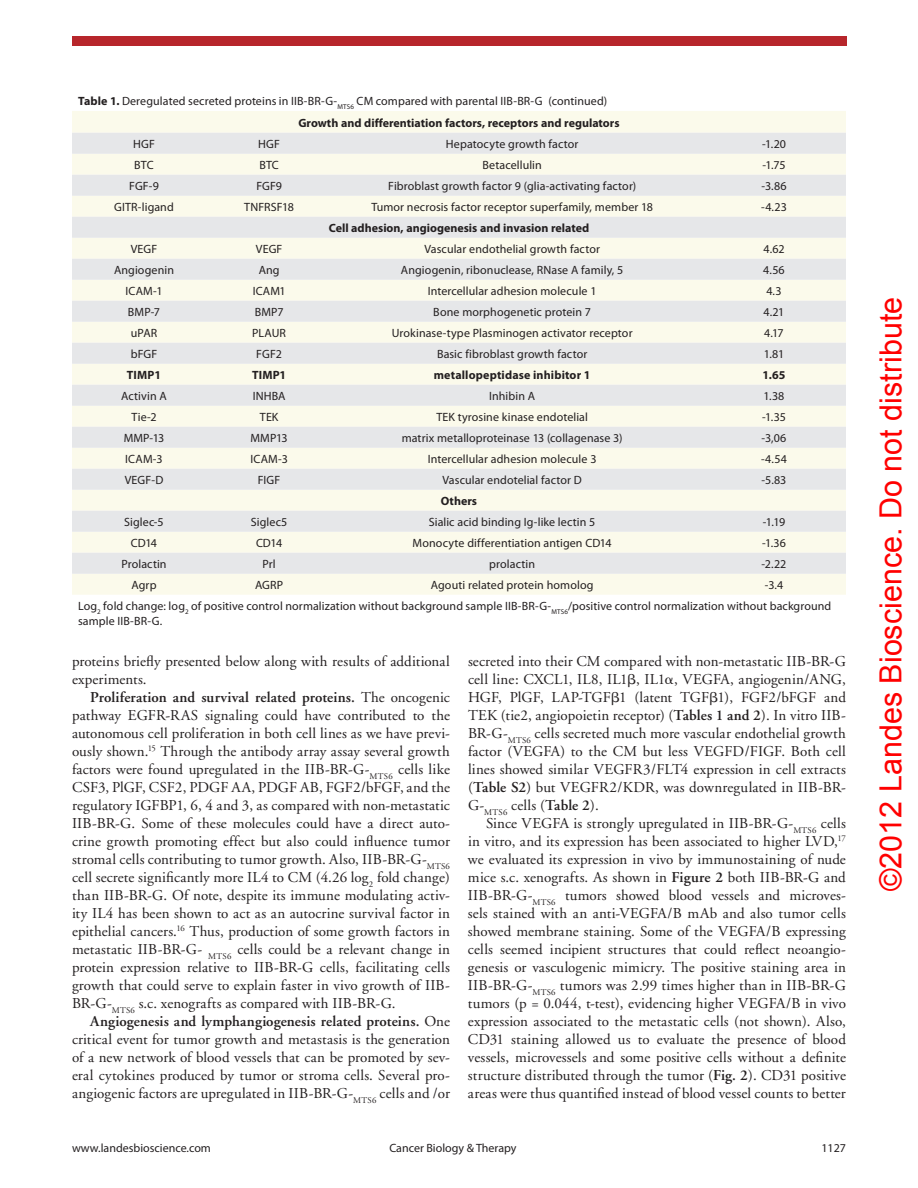
<style>
.page{position:relative;width:918px;height:1188px;background:#fff}
.page>*{position:absolute;margin:0;border:0;box-sizing:border-box;transform-origin:0 0}
.t1{font:30.45px "Arial";color:#f00}
.t2{font:15px/18px "Adobe Garamond";letter-spacing:.01em;color:#231f20;text-align:justify}
.t3{font:12px/21.8px "Myriad Pro";letter-spacing:.01em;color:#231f20}
.t4{font:700 12px "Myriad Pro";color:#231f20}
.s1{font-weight:700}
.s2{font-weight:600}
.s3{font-family:"Universal Std Greekw Math Pi"}
</style>
<div class="page">
<div style="left:72px;top:36px;width:774px;height:10px;background:#b7262b"></div>
<div style="left:72px;top:111px;width:774px;height:484px;background:#fbfaeb"></div>
<svg style="left:72px;top:133px;width:774px;height:441px;background:#f0f0ea"></svg>
<p class="t3" style="left:549px;top:89px;width:60px">(continued)</p>
<p class="t3" style="left:298px;top:90px;width:323px;text-indent:-220px"><span class="s1">Table 1.</span> Deregulated secreted proteins in IIB-BR-G-<sub>MTS6</sub> CM compared with parental IIB-BR-G<br><span class="s1">Growth and differentiation factors, receptors and regulators</span></p>
<p class="t3" style="left:133px;top:133px;width:23px">HGF</p>
<p class="t3" style="left:258px;top:133px;width:23px">HGF</p>
<p class="t3" style="left:446px;top:133px;width:134px">Hepatocyte growth factor</p>
<p class="t3" style="left:762px;top:133px;width:25px">-1.20</p>
<p class="t3" style="left:134px;top:154px;width:21px">BTC</p>
<p class="t3" style="left:259px;top:154px;width:21px">BTC</p>
<p class="t3" style="left:483px;top:154px;width:61px">Betacellulin</p>
<p class="t3" style="left:762px;top:154px;width:25px">-1.75</p>
<p class="t3" style="left:129px;top:175px;width:31px">FGF-9</p>
<p class="t3" style="left:256px;top:175px;width:27px">FGF9</p>
<p class="t3" style="left:388px;top:175px;width:249px">Fibroblast growth factor 9 (glia-activating factor)</p>
<p class="t3" style="left:762px;top:175px;width:27px">-3.86</p>
<p class="t3" style="left:114px;top:196px;width:61px">GITR-ligand</p>
<p class="t3" style="left:244px;top:196px;width:51px">TNFRSF18</p>
<p class="t3" style="left:371px;top:196px;width:283px">Tumor necrosis factor receptor superfamily, member 18</p>
<p class="t3" style="left:761px;top:196px;width:27px">-4.23</p>
<p class="t4" style="left:329px;top:220px;width:262px">Cell adhesion, angiogenesis and invasion related</p>
<p class="t3" style="left:131px;top:238px;width:28px">VEGF</p>
<p class="t3" style="left:256px;top:238px;width:28px">VEGF</p>
<p class="t3" style="left:424px;top:238px;width:177px">Vascular endothelial growth factor</p>
<p class="t3" style="left:763px;top:238px;width:23px">4.62</p>
<p class="t3" style="left:114px;top:259px;width:61px">Angiogenin</p>
<p class="t3" style="left:259px;top:259px;width:22px">Ang</p>
<p class="t3" style="left:401px;top:259px;width:224px">Angiogenin, ribonuclease, RNase A family, 5</p>
<p class="t3" style="left:763px;top:259px;width:23px">4.56</p>
<p class="t3" style="left:126px;top:280px;width:38px">ICAM-1</p>
<p class="t3" style="left:253px;top:280px;width:35px">ICAM1</p>
<p class="t3" style="left:428px;top:280px;width:170px">Intercellular adhesion molecule 1</p>
<p class="t3" style="left:766px;top:280px;width:17px">4.3</p>
<p class="t3" style="left:128px;top:301px;width:34px">BMP-7</p>
<p class="t3" style="left:255px;top:301px;width:30px">BMP7</p>
<p class="t3" style="left:433px;top:301px;width:159px">Bone morphogenetic protein 7</p>
<p class="t3" style="left:764px;top:301px;width:22px">4.21</p>
<p class="t3" style="left:131px;top:322px;width:28px">uPAR</p>
<p class="t3" style="left:252px;top:322px;width:35px">PLAUR</p>
<p class="t3" style="left:392px;top:322px;width:242px">Urokinase-type Plasminogen activator receptor</p>
<p class="t3" style="left:764px;top:322px;width:21px">4.17</p>
<p class="t3" style="left:131px;top:343px;width:28px">bFGF</p>
<p class="t3" style="left:256px;top:343px;width:27px">FGF2</p>
<p class="t3" style="left:437px;top:343px;width:152px">Basic fibroblast growth factor</p>
<p class="t3" style="left:764px;top:343px;width:22px">1.81</p>
<p class="t4" style="left:127px;top:367px;width:36px">TIMP1</p>
<p class="t4" style="left:252px;top:367px;width:36px">TIMP1</p>
<p class="t4" style="left:434px;top:367px;width:158px">metallopeptidase inhibitor 1</p>
<p class="t4" style="left:763px;top:367px;width:24px">1.65</p>
<p class="t3" style="left:121px;top:385px;width:47px">Activin A</p>
<p class="t3" style="left:253px;top:385px;width:34px">INHBA</p>
<p class="t3" style="left:489px;top:385px;width:47px">Inhibin A</p>
<p class="t3" style="left:764px;top:385px;width:22px">1.38</p>
<p class="t3" style="left:132px;top:406px;width:26px">Tie-2</p>
<p class="t3" style="left:260px;top:406px;width:20px">TEK</p>
<p class="t3" style="left:436px;top:406px;width:153px">TEK tyrosine kinase endotelial</p>
<p class="t3" style="left:762px;top:406px;width:25px">-1.35</p>
<p class="t3" style="left:124px;top:427px;width:42px">MMP-13</p>
<p class="t3" style="left:251px;top:427px;width:39px">MMP13</p>
<p class="t3" style="left:402px;top:427px;width:222px">matrix metalloproteinase 13 (collagenase 3)</p>
<p class="t3" style="left:762px;top:427px;width:26px">-3,06</p>
<p class="t3" style="left:125px;top:448px;width:39px">ICAM-3</p>
<p class="t3" style="left:250px;top:448px;width:39px">ICAM-3</p>
<p class="t3" style="left:428px;top:448px;width:170px">Intercellular adhesion molecule 3</p>
<p class="t3" style="left:761px;top:448px;width:27px">-4.54</p>
<p class="t3" style="left:125px;top:469px;width:40px">VEGF-D</p>
<p class="t3" style="left:258px;top:469px;width:24px">FIGF</p>
<p class="t3" style="left:442px;top:469px;width:141px">Vascular endotelial factor D</p>
<p class="t3" style="left:762px;top:469px;width:26px">-5.83</p>
<p class="t4" style="left:441px;top:493px;width:38px">Others</p>
<p class="t3" style="left:124px;top:511px;width:41px">Siglec-5</p>
<p class="t3" style="left:251px;top:511px;width:38px">Siglec5</p>
<p class="t3" style="left:429px;top:511px;width:168px">Sialic acid binding Ig-like lectin 5</p>
<p class="t3" style="left:763px;top:511px;width:24px">-1.19</p>
<p class="t3" style="left:131px;top:532px;width:28px">CD14</p>
<p class="t3" style="left:256px;top:532px;width:28px">CD14</p>
<p class="t3" style="left:413px;top:532px;width:201px">Monocyte differentiation antigen CD14</p>
<p class="t3" style="left:762px;top:532px;width:25px">-1.36</p>
<p class="t3" style="left:121px;top:553px;width:47px">Prolactin</p>
<p class="t3" style="left:263px;top:553px;width:15px">Prl</p>
<p class="t3" style="left:489px;top:553px;width:47px">prolactin</p>
<p class="t3" style="left:762px;top:553px;width:26px">-2.22</p>
<p class="t3" style="left:132px;top:574px;width:27px">Agrp</p>
<p class="t3" style="left:255px;top:574px;width:28px">AGRP</p>
<p class="t3" style="left:431px;top:574px;width:164px">Agouti related protein homolog</p>
<p class="t3" style="left:78px;top:574px;width:755px;line-height:21px;text-indent:687px">-3.4<br>Log<sub>2</sub> fold change: log<sub>2</sub> of positive control normalization without background sample IIB-BR-G-<sub>MTS6</sub>/positive control normalization without background</p>
<p class="t3" style="left:78px;top:610px;width:86px">sample IIB-BR-G.</p>
<p class="t2" style="left:72px;top:653px;width:379px">proteins briefly presented below along with results of additional experiments.</p>
<p class="t2" style="left:72px;top:689px;width:379px;text-indent:18px"><span class="s2">Proliferation and survival related proteins.</span> The oncogenic pathway EGFR-RAS signaling could have contributed to the autonomous cell proliferation in both cell lines as we have previ&shy;ously shown.<sup>15</sup> Through the antibody array assay several growth factors were found upregulated in the IIB-BR-G-<sub>MTS6</sub> cells like CSF3, PlGF, CSF2, PDGF AA, PDGF AB, FGF2/bFGF, and the regulatory IGFBP1, 6, 4 and 3, as compared with non-metastatic IIB-BR-G. Some of these molecules could have a direct auto&shy;crine growth promoting effect but also could influence tumor stromal cells contributing to tumor growth. Also, IIB-BR-G-<sub>MTS6 </sub>cell secrete significantly more IL4 to CM (4.26 log<sub>2</sub> fold change) than IIB-BR-G. Of note, despite its immune modulating activ&shy;ity IL4 has been shown to act as an autocrine survival factor in epithelial cancers.<sup>16</sup> Thus, production of some growth factors in metastatic IIB-BR-G- <sub>MTS6</sub> cells could be a relevant change in protein expression relative to IIB-BR-G cells, facilitating cells growth that could serve to explain faster in vivo growth of IIB-BR-G-<sub>MTS6</sub> s.c. xenografts as compared with IIB-BR-G.</p>
<p class="t2" style="left:72px;top:1013px;width:379px;text-indent:18px"><span class="s2">Angiogenesis and lymphangiogenesis related proteins.</span> One critical event for tumor growth and metastasis is the generation of a new network of blood vessels that can be promoted by sev&shy;eral cytokines produced by tumor or stroma cells. Several pro&shy;angiogenic factors are upregulated in IIB-BR-G-<sub>MTS6</sub> cells and /or</p>
<p class="t2" style="left:468px;top:653px;width:379px">secreted into their CM compared with non-metastatic IIB-BR-G cell line: CXCL1, IL8, IL1<span class="s3">β</span>, IL1<span class="s3">α</span>, VEGFA, angiogenin/ANG, HGF, PlGF, LAP-TGF<span class="s3">β</span>1 (latent TGF<span class="s3">β</span>1), FGF2/bFGF and TEK (tie2, angiopoietin receptor) (<span class="s2">Tables 1 and 2</span>). In vitro IIB-BR-G-<sub>MTS6</sub> cells secreted much more vascular endothelial growth factor (VEGFA) to the CM but less VEGFD/FIGF. Both cell lines showed similar VEGFR3/FLT4 expression in cell extracts (<span class="s2">Table S2</span>) but VEGFR2/KDR, was downregulated in IIB-BR-G-<sub>MTS6</sub> cells (<span class="s2">Table 2</span>).</p>
<p class="t2" style="left:468px;top:815px;width:380px;text-indent:18px">Since VEGFA is strongly upregulated in IIB-BR-G-<sub>MTS6</sub> cells in vitro, and its expression has been associated to higher LVD,<sup>17 </sup>we evaluated its expression in vivo by immunostaining of nude mice s.c. xenografts. As shown in <span class="s2">Figure 2</span> both IIB-BR-G and IIB-BR-G-<sub>MTS6</sub> tumors showed blood vessels and microves&shy;sels stained with an anti-VEGFA/B mAb and also tumor cells showed membrane staining. Some of the VEGFA/B expressing cells seemed incipient structures that could reflect neoangio&shy;genesis or vasculogenic mimicry. The positive staining area in IIB-BR-G-<sub>MTS6</sub> tumors was 2.99 times higher than in IIB-BR-G tumors (p = 0.044, t-test), evidencing higher VEGFA/B in vivo expression associated to the metastatic cells (not shown). Also, CD31 staining allowed us to evaluate the presence of blood vessels, microvessels and some positive cells without a definite structure distributed through the tumor (<span class="s2">Fig. 2</span>). CD31 positive areas were thus quantified instead of blood vessel counts to better</p>
<p class="t3" style="left:72px;top:1137px;width:140px">www.landesbioscience.com</p>
<p class="t3" style="left:389px;top:1137px;width:129px">Cancer Biology &amp; Therapy</p>
<p class="t3" style="left:821px;top:1137px;width:26px">1127</p>
<h1 class="t1" style="left:871px;top:891px;width:595px;rotate:-90deg">©2012 Landes Bioscience. Do not distribute</h1>
</div>
